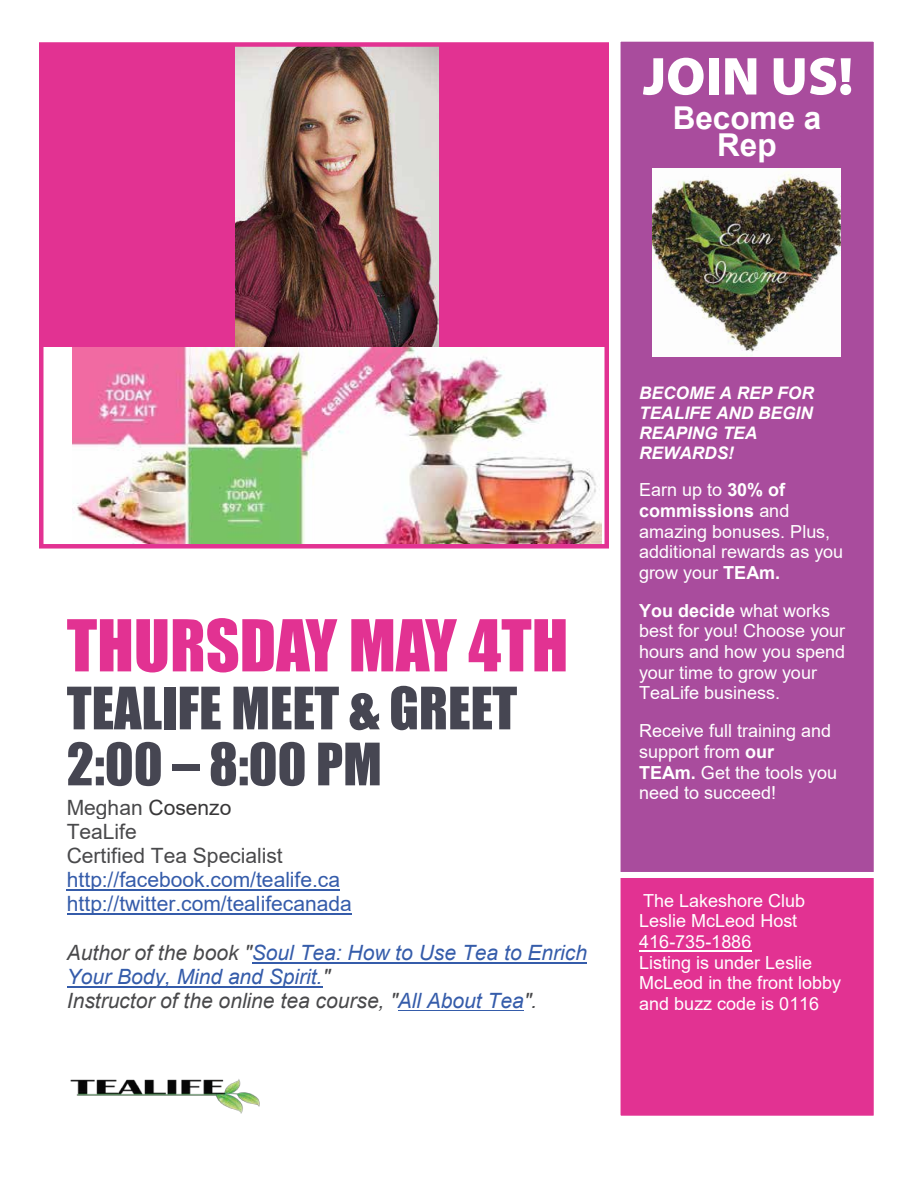
<style>
.page{position:relative;width:918px;height:1188px;background:#fff}
.page>*{position:absolute;margin:0;border:0;box-sizing:border-box;transform-origin:0 0}
.t1{font:66px "Impact";color:#e23292}
.t2{font:54px/55.9px "Impact";color:#464652}
.t3{font:900 53.85px "Myriad Pro";color:#fff}
.t4{font:700 31.5px/27px "Arial";color:#fff;text-align:center}
.t5{font:italic 21px/24.2px "Arial";color:#355caa}
.t6{font:21px/24.2px "Arial";color:#355caa}
.t7{font:21px/24.2px "Arial";color:#49494b}
.t8{font:18px/20.7px "Arial";color:#fff}
.t9{font:italic 700 17.25px/19.8px "Arial";color:#fff}
.s1{color:#383738}
.s2{color:#49494b}
.s3{font-weight:700}
</style>
<div class="page">
<div style="left:615px;top:872px;width:265px;height:250px;background:#e23292;border:6px solid #fff"></div>
<div style="left:615px;top:36px;width:265px;height:842px;background:#a94c9d;border:6px solid #fff"></div>
<div style="left:41px;top:45px;width:564px;height:302px;background:#e23292"></div>
<hr style="left:67px;top:889px;width:273px;height:2px;background:#355caa">
<hr style="left:67px;top:913px;width:285px;height:2px;background:#355caa">
<hr style="left:252px;top:962px;width:335px;height:1px;background:#355caa">
<hr style="left:67px;top:986px;width:256px;height:1px;background:#355caa">
<hr style="left:398px;top:1010px;width:126px;height:1px;background:#355caa">
<hr style="left:639px;top:950px;width:112px;height:1px;background:#fff">
<img style="left:235px;top:47px;width:204px;height:301px">
<img style="left:72px;top:348px;width:529px;height:195px">
<img style="left:70px;top:1079px;width:190px;height:35px">
<img style="left:653px;top:168px;width:188px;height:188px">
<div style="left:39px;top:42px;width:570px;height:507px;border:4px solid #e23292"></div>
<h3 class="t3" style="left:643px;top:46px;width:212px">JOIN US!</h3>
<h3 class="t4" style="left:673px;top:105px;width:150px">Become a<br>Rep</h3>
<h1 class="t1" style="left:67px;top:594px;width:503px">THURSDAY MAY 4TH</h1>
<h2 class="t2" style="left:67px;top:679px;width:452px">TEALIFE MEET &amp; GREET<br>2:00 – 8:00 PM</h2>
<p class="t7" style="left:67px;top:795px;width:217px">Meghan <span class="s1">Cosenzo<br></span>TeaLife<br>Certified Tea Specialist</p>
<p class="t6" style="left:67px;top:867px;width:287px">http://facebook.com/tealife.ca http://twitter.com/tealifecanada</p>
<p class="t5" style="left:67px;top:940px;width:522px"><span class="s2">Author of the book "</span>Soul Tea: How to Use Tea to Enrich<br>Your Body, Mind and Spirit.<span class="s2">"<br>Instructor of the online tea course, "</span>All About Tea<span class="s2">".</span></p>
<p class="t9" style="left:639px;top:384px;width:176px">BECOME A REP FOR<br>TEALIFE AND BEGIN<br>REAPING TEA<br>REWARDS!</p>
<p class="t8" style="left:639px;top:479px;width:206px">Earn up to <span class="s3">30% of commissions</span> and amazing bonuses. Plus, additional rewards as you grow your <span class="s3">TEAm.</span></p>
<p class="t8" style="left:639px;top:600px;width:208px"><span class="s3">You decide</span> what works best for you! Choose your hours and how you spend your time to grow your<br>TeaLife business.</p>
<p class="t8" style="left:639px;top:720px;width:200px">Receive full training and support from <span class="s3">our<br>TEAm.</span> Get the tools you need to succeed!</p>
<p class="t8" style="left:639px;top:890px;width:204px">The Lakeshore Club<br>Leslie McLeod Host<br>416-735-1886<br>Listing is under Leslie<br>McLeod in the front lobby and buzz code is 0116</p>
</div>
